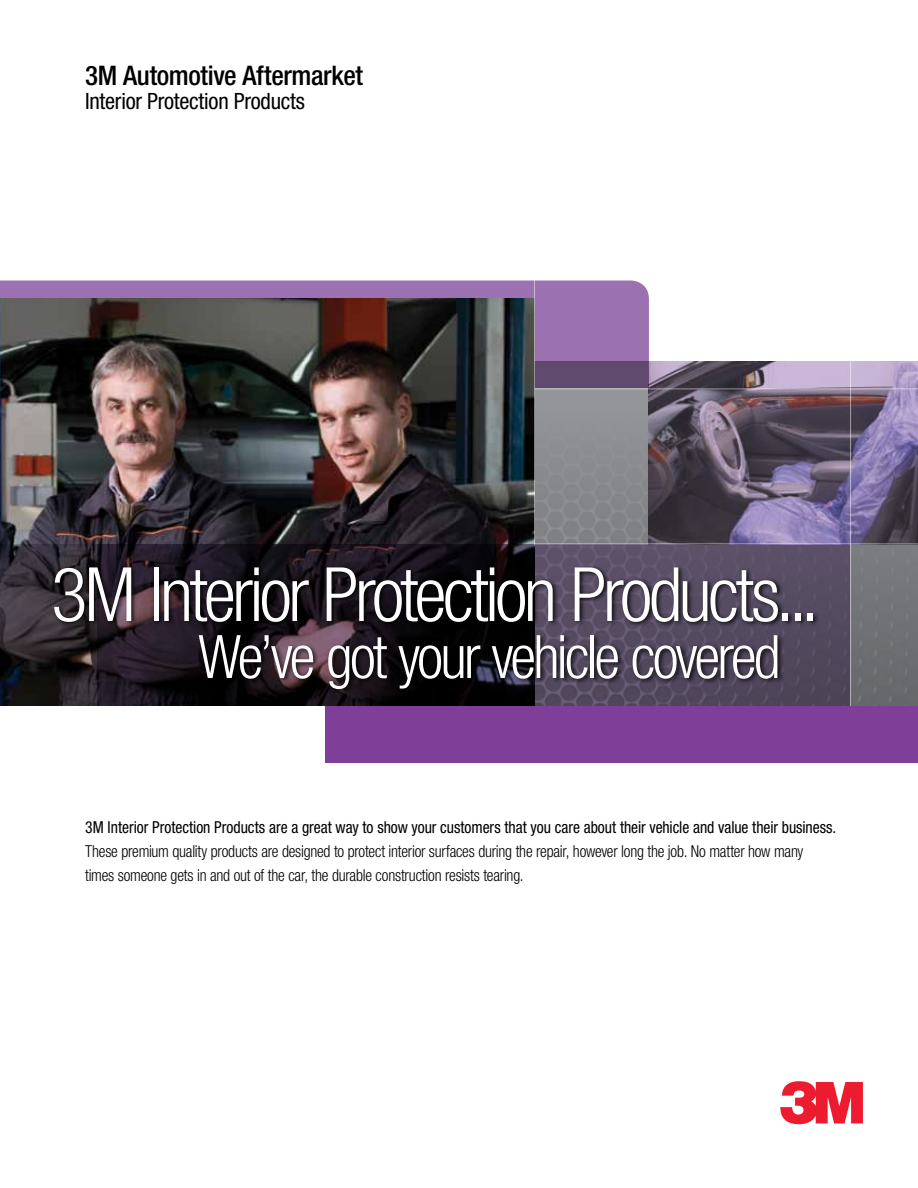
<style>
.page{position:relative;width:918px;height:1188px;background:#fff}
.page>*{position:absolute;margin:0;border:0;box-sizing:border-box;transform-origin:0 0}
.t1{font:300 condensed 75px "Helvetica Neue";letter-spacing:-.05em;color:#fff}
.t2{font:300 condensed 60px "Helvetica Neue";letter-spacing:-.05em;color:#fff}
.t3{font:500 condensed 27px "Helvetica Neue";letter-spacing:-.015em;color:#000}
.t4{font:condensed 22.5px "Helvetica Neue";letter-spacing:-.01em;color:#000}
.t5{font:300 condensed 16.5px/24px "Helvetica Neue";letter-spacing:-.015em;color:#000;scale:.95 1}
.t6{font:condensed 16.5px "Helvetica Neue";letter-spacing:-.005em;color:#000;scale:.95 1}
</style>
<div class="page">
<svg style="left:780px;top:1081px;width:83px;height:43px"></svg>
<img style="left:535px;top:409px;width:383px;height:297px">
<div style="left:0;top:280px;width:649px;height:81px;background:#9b71b1"></div>
<img style="left:649px;top:361px;width:269px;height:183px">
<hr style="left:850px;top:334px;width:1px;height:378px;background:#fff">
<hr style="left:369px;top:388px;width:549px;height:1px;background:#fff">
<img style="left:0;top:298px;width:534px;height:246px">
<svg style="left:534px;top:545px;width:316px;height:161px;background:#574c62"></svg>
<div style="left:534px;top:361px;width:115px;height:27px;background:#5f4b6e"></div>
<hr style="left:534px;top:544px;width:384px;height:1px;background:#fff">
<hr style="left:534px;top:275px;width:1px;height:269px;background:#fff">
<div style="left:326px;top:706px;width:592px;height:57px;background:#7f3f98"></div>
<svg style="left:0;top:544px;width:534px;height:162px;background:#1f1a21"></svg>
<div style="left:52px;top:565px;width:768px;height:131px;background:#000;opacity:.85"></div>
<h3 class="t3" style="left:85px;top:59px;width:280px">3M Automotive Aftermarket</h3>
<h3 class="t4" style="left:85px;top:88px;width:222px">Interior Protection Products</h3>
<h1 class="t1" style="left:51px;top:551px;width:769px">3M Interior Protection Products...</h1>
<h2 class="t2" style="left:198px;top:622px;width:584px">We’ve got your vehicle covered</h2>
<p class="t6" style="left:85px;top:818px;width:792px">3M Interior Protection Products are a great way to show your customers that you care about their vehicle and value their business.</p>
<p class="t5" style="left:85px;top:839px;width:758px">These premium quality products are designed to protect interior surfaces during the repair, however long the job. No matter how many times someone gets in and out of the car, the durable construction resists tearing.</p>
</div>
